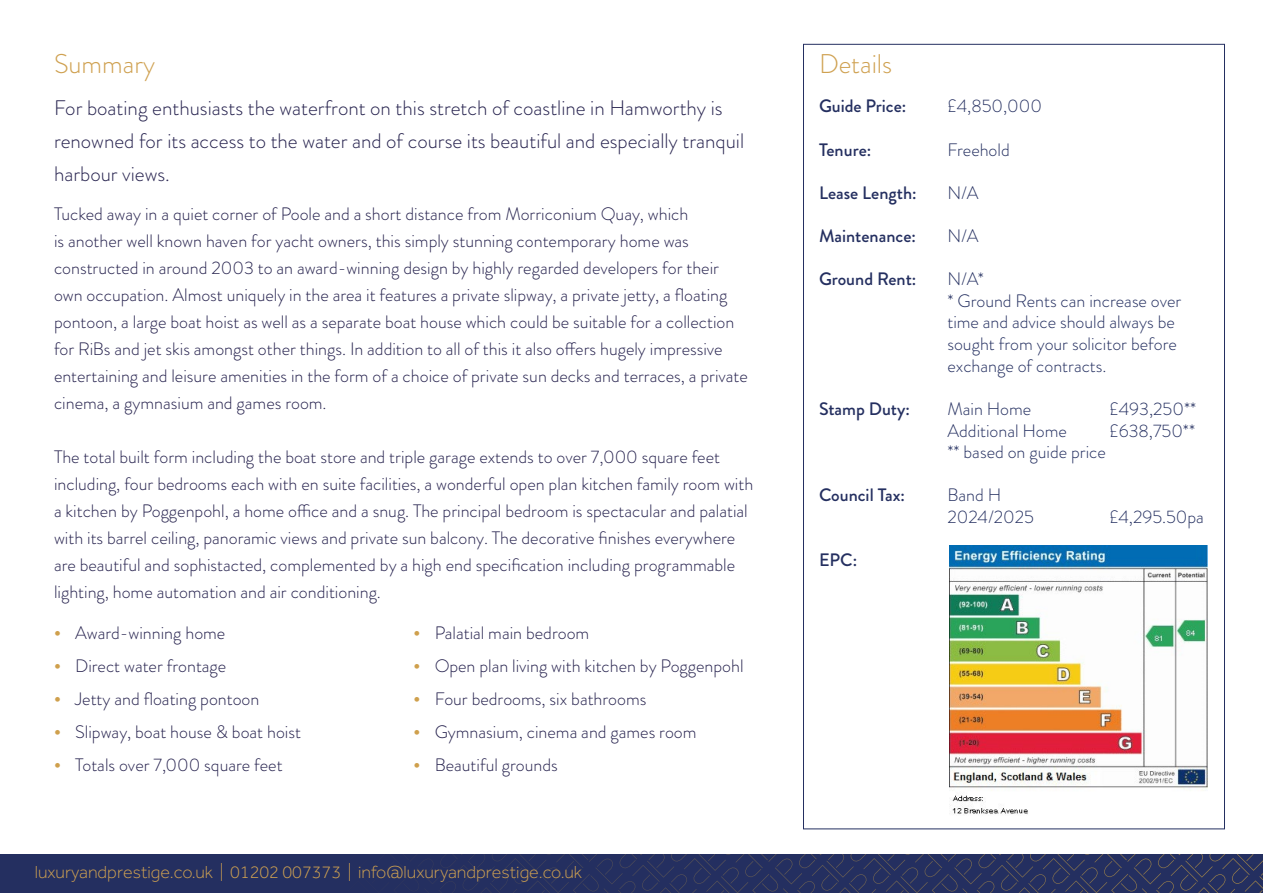
<style>
.page{position:relative;width:1263px;height:893px;background:#fff}
.page>*{position:absolute;margin:0;border:0;box-sizing:border-box;transform-origin:0 0}
.t1{font:300 27px "Brandon Grotesque";color:#cfa151}
.t2{font:300 21px/33px "Brandon Grotesque";color:#26224e}
.t3{font:300 18px/27px "Brandon Grotesque";color:#26224e}
.t4{font:300 18px/21.6px "Brandon Grotesque";color:#242f60}
.t5{font:500 18px "Brandon Grotesque";color:#242f60}
.t6{font:300 18px "Effra";color:#cfa151}
.s1{font-weight:700;color:#cfa04d}
</style>
<div class="page">
<div style="left:0;top:855px;width:1263px;height:38px;background:#242f60"></div>
<svg style="left:432px;top:855px;width:831px;height:38px"></svg>
<img style="left:949px;top:546px;width:258px;height:269px">
<h1 class="t1" style="left:54px;top:45px;width:103px">Summary</h1>
<h1 class="t1" style="left:819px;top:45px;width:75px">Details</h1>
<p class="t2" style="left:54px;top:91px;width:692px">For boating enthusiasts the waterfront on this stretch of coastline in Hamworthy is renowned for its access to the water and of course its beautiful and especially tranquil harbour views.</p>
<p class="t3" style="left:54px;top:201px;width:695px">Tucked away in a quiet corner of Poole and a short distance from Morriconium Quay, which<br>is another well known haven for yacht owners, this simply stunning contemporary home was constructed in around 2003 to an award-winning design by highly regarded developers for their own occupation. Almost uniquely in the area it features a private slipway, a private jetty, a floating pontoon, a large boat hoist as well as a separate boat house which could be suitable for a collection for RiBs and jet skis amongst other things. In addition to all of this it also offers hugely impressive entertaining and leisure amenities in the form of a choice of private sun decks and terraces, a private cinema, a gymnasium and games room.</p>
<p class="t3" style="left:54px;top:444px;width:701px">The total built form including the boat store and triple garage extends to over 7,000 square feet including, four bedrooms each with en suite facilities, a wonderful open plan kitchen family room with a kitchen by Poggenpohl, a home office and a snug. The principal bedroom is spectacular and palatial with its barrel ceiling, panoramic views and private sun balcony. The decorative finishes everywhere are beautiful and sophistacted, complemented by a high end specification including programmable lighting, home automation and air conditioning.</p>
<p class="t3" style="left:54px;top:619px;width:173px"><span class="s1">•</span> Award-winning home</p>
<p class="t3" style="left:54px;top:652px;width:174px"><span class="s1">•</span> Direct water frontage</p>
<p class="t3" style="left:54px;top:685px;width:207px"><span class="s1">•</span> Jetty and floating pontoon</p>
<p class="t3" style="left:54px;top:718px;width:248px"><span class="s1">•</span> Slipway, boat house &amp; boat hoist</p>
<p class="t3" style="left:54px;top:751px;width:230px"><span class="s1">•</span> Totals over 7,000 square feet</p>
<p class="t5" style="left:819px;top:94px;width:89px">Guide Price:</p>
<p class="t5" style="left:819px;top:137px;width:54px">Tenure:</p>
<p class="t5" style="left:819px;top:180px;width:99px">Lease Length:</p>
<p class="t5" style="left:819px;top:223px;width:98px">Maintenance:</p>
<p class="t5" style="left:819px;top:267px;width:99px">Ground Rent:</p>
<p class="t5" style="left:819px;top:396px;width:92px">Stamp Duty:</p>
<p class="t5" style="left:819px;top:483px;width:87px">Council Tax:</p>
<p class="t5" style="left:819px;top:547px;width:40px">EPC:</p>
<p class="t3" style="left:413px;top:619px;width:177px"><span class="s1">•</span> Palatial main bedroom</p>
<p class="t3" style="left:413px;top:652px;width:332px"><span class="s1">•</span> Open plan living with kitchen by Poggenpohl</p>
<p class="t3" style="left:413px;top:685px;width:235px"><span class="s1">•</span> Four bedrooms, six bathrooms</p>
<p class="t3" style="left:413px;top:718px;width:285px"><span class="s1">•</span> Gymnasium, cinema and games room</p>
<p class="t3" style="left:413px;top:751px;width:146px"><span class="s1">•</span> Beautiful grounds</p>
<p class="t4" style="left:947px;top:96px;width:96px">£4,850,000</p>
<p class="t4" style="left:947px;top:139px;width:64px">Freehold</p>
<p class="t4" style="left:947px;top:182px;width:33px">N/A</p>
<p class="t4" style="left:947px;top:225px;width:33px">N/A</p>
<p class="t4" style="left:947px;top:268px;width:235px">N/A*<br>* Ground Rents can increase over time and advice should always be sought from your solicitor before exchange of contracts.</p>
<p class="t4" style="left:947px;top:398px;width:85px">Main Home</p>
<p class="t4" style="left:1109px;top:398px;width:88px">£493,250**</p>
<p class="t4" style="left:947px;top:420px;width:121px">Additional Home</p>
<p class="t4" style="left:1109px;top:420px;width:87px">£638,750**</p>
<p class="t4" style="left:947px;top:441px;width:160px">** based on guide price</p>
<p class="t4" style="left:947px;top:484px;width:88px">Band H<br>2024/2025</p>
<p class="t4" style="left:1109px;top:506px;width:96px">£4,295.50pa</p>
<p class="t6" style="left:35px;top:862px;width:549px">luxuryandprestige.co.uk | 01202 007373 | info@luxuryandprestige.co.uk</p>
</div>
